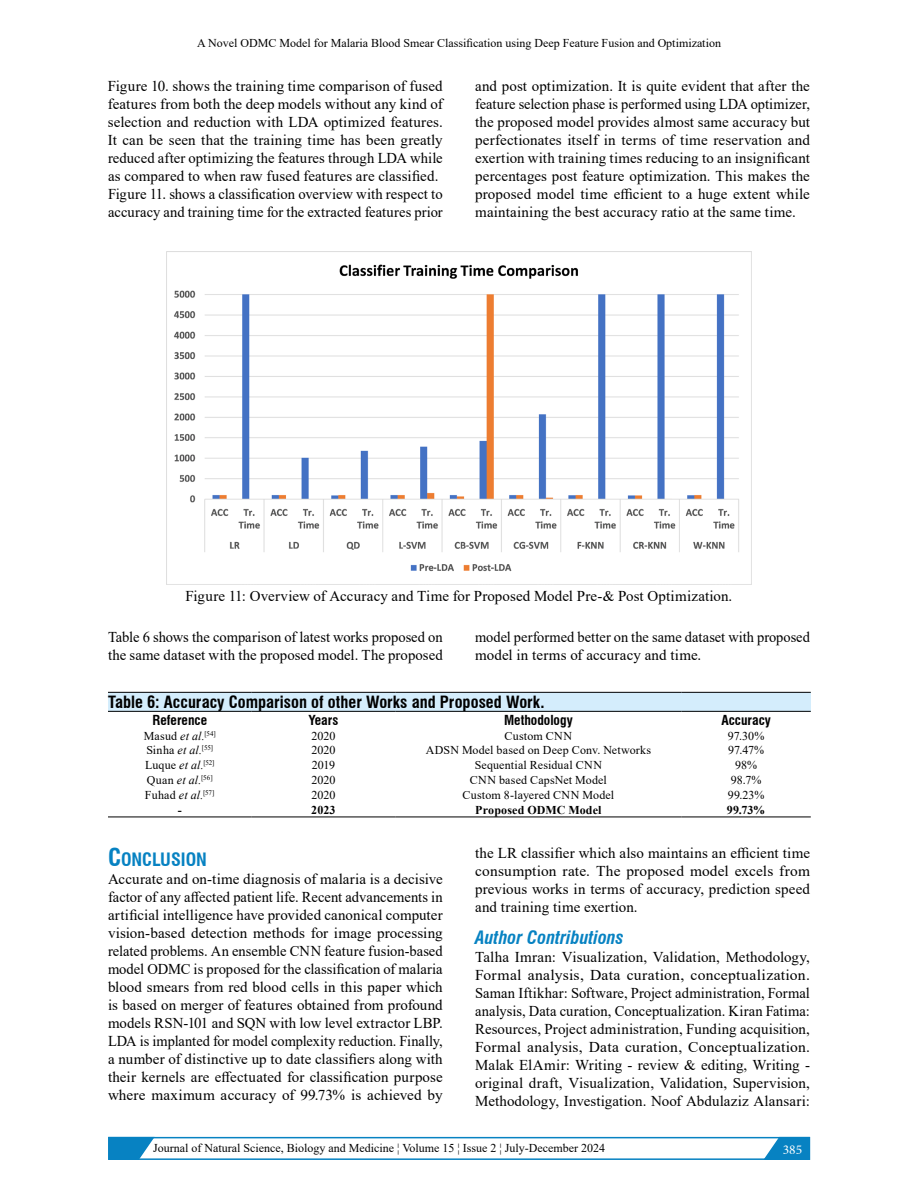
<style>
.page{position:relative;width:918px;height:1188px;background:#fff}
.page>*{position:absolute;margin:0;border:0;box-sizing:border-box;transform-origin:0 0}
.t1{font:italic 700 condensed 18px "Swiss 721 BT";color:#0782c2}
.t2{font:700 condensed 18px "Swiss 721 BT";color:#0782c2}
.t3{font:700 condensed 16.5px "Swiss 721 BT";letter-spacing:.005em;color:#000}
.t4{font:15px/18px "Times New Roman";letter-spacing:.005em;color:#000;text-align:justify}
.t5{font:15px/18px "Times New Roman";letter-spacing:.005em;color:#000;scale:.96 1}
.t6{font:700 condensed 13.5px "Swiss 721 BT";color:#000}
.t7{font:13.5px "Minion Pro";color:#fff}
.t8{font:12px "Times New Roman";color:#000}
.t9{font:700 12px "Times New Roman";letter-spacing:.01em;color:#000}
.t10{font:italic 12px "Times New Roman";color:#000}
.t11{font:12px "Times New Roman";letter-spacing:.02em;color:#000}
.s1{font-style:italic}
.s2{font-style:normal}
.s3{font-size:24px}
</style>
<div class="page">
<div style="left:108px;top:1137px;width:702px;height:23px;border:2px solid #0782c2"></div>
<svg style="left:108px;top:1136px;width:48px;height:24px"></svg>
<svg style="left:762px;top:1136px;width:49px;height:24px"></svg>
<div style="left:779px;top:1143px;width:28px;height:12px;background:#0782c2"></div>
<img style="left:166px;top:252px;width:586px;height:332px">
<div style="left:108px;top:692px;width:703px;height:19px;background:#d4edfc"></div>
<hr style="left:108px;top:692px;width:144px;height:1px;background:#000">
<hr style="left:252px;top:692px;width:143px;height:1px;background:#000">
<hr style="left:395px;top:692px;width:286px;height:1px;background:#000">
<hr style="left:681px;top:692px;width:130px;height:1px;background:#000">
<hr style="left:108px;top:711px;width:144px;height:1px;background:#000">
<hr style="left:252px;top:711px;width:143px;height:1px;background:#000">
<hr style="left:395px;top:711px;width:286px;height:1px;background:#000">
<hr style="left:681px;top:711px;width:130px;height:1px;background:#000">
<hr style="left:108px;top:817px;width:144px;height:1px;background:#000">
<hr style="left:252px;top:817px;width:143px;height:1px;background:#000">
<hr style="left:395px;top:817px;width:286px;height:1px;background:#000">
<hr style="left:681px;top:817px;width:130px;height:1px;background:#000">
<p class="t8" style="left:197px;top:35px;width:525px">A Novel ODMC Model for Malaria Blood Smear Classification using Deep Feature Fusion and Optimization</p>
<p class="t4" style="left:108px;top:77px;width:336px;text-align:left">Figure 10. shows the training time comparison of fused features from both the deep models without any kind of selection and reduction with LDA optimized features.<br>It can be seen that the training time has been greatly reduced after optimizing the features through LDA while as compared to when raw fused features are classified.<br>Figure 11. shows a classification overview with respect to accuracy and training time for the extracted features prior</p>
<p class="t4" style="left:475px;top:77px;width:336px">and post optimization. It is quite evident that after the feature selection phase is performed using LDA optimizer, the proposed model provides almost same accuracy but perfectionates itself in terms of time reservation and exertion with training times reducing to an insignificant percentages post feature optimization. This makes the proposed model time efficient to a huge extent while maintaining the best accuracy ratio at the same time.</p>
<p class="t4" style="left:186px;top:586px;width:548px">Figure 11: Overview of Accuracy and Time for Proposed Model Pre-&amp; Post Optimization.</p>
<p class="t4" style="left:108px;top:627px;width:336px">Table 6 shows the comparison of latest works proposed on the same dataset with the proposed model. The proposed</p>
<p class="t5" style="left:475px;top:627px;width:350px">model performed better on the same dataset with proposed model in terms of accuracy and time.</p>
<p class="t3" style="left:108px;top:692px;width:438px">Table 6: Accuracy Comparison of other Works and Proposed Work.</p>
<p class="t6" style="left:152px;top:712px;width:56px">Reference</p>
<p class="t6" style="left:309px;top:712px;width:31px">Years</p>
<p class="t6" style="left:504px;top:712px;width:70px">Methodology</p>
<p class="t6" style="left:721px;top:712px;width:51px">Accuracy</p>
<p class="t8" style="left:144px;top:727px;width:74px">Masud <span class="s1">et al.</span><sup>[54]</sup></p>
<p class="t8" style="left:311px;top:727px;width:26px">2020</p>
<p class="t11" style="left:505px;top:727px;width:69px">Custom CNN</p>
<p class="t8" style="left:728px;top:727px;width:38px">97.30%</p>
<p class="t8" style="left:146px;top:742px;width:68px">Sinha <span class="s1">et al.</span><sup>[55]</sup></p>
<p class="t8" style="left:311px;top:742px;width:26px">2020</p>
<p class="t8" style="left:426px;top:742px;width:227px">ADSN Model based on Deep Conv. Networks</p>
<p class="t8" style="left:728px;top:742px;width:37px">97.47%</p>
<p class="t8" style="left:145px;top:757px;width:71px">Luque <span class="s1">et al.</span><sup>[52]</sup></p>
<p class="t8" style="left:312px;top:757px;width:25px">2019</p>
<p class="t8" style="left:475px;top:757px;width:129px">Sequential Residual CNN</p>
<p class="t8" style="left:735px;top:757px;width:23px">98%</p>
<p class="t10" style="left:147px;top:772px;width:67px"><span class="s2">Quan</span> et al.<sup>[56]</sup></p>
<p class="t8" style="left:311px;top:772px;width:26px">2020</p>
<p class="t8" style="left:470px;top:772px;width:138px">CNN based CapsNet Model</p>
<p class="t8" style="left:731px;top:772px;width:32px">98.7%</p>
<p class="t8" style="left:145px;top:786px;width:71px">Fuhad <span class="s1">et al.</span><sup>[57]</sup></p>
<p class="t8" style="left:311px;top:786px;width:26px">2020</p>
<p class="t8" style="left:463px;top:786px;width:153px">Custom 8-layered CNN Model</p>
<p class="t8" style="left:728px;top:786px;width:38px">99.23%</p>
<p class="t9" style="left:178px;top:801px;width:5px">-</p>
<p class="t9" style="left:311px;top:801px;width:26px">2023</p>
<p class="t9" style="left:475px;top:801px;width:128px">Proposed ODMC Model</p>
<p class="t9" style="left:727px;top:801px;width:40px">99.73%</p>
<p class="t2" style="left:108px;top:849px;width:101px"><span class="s3">C</span>ONCLUSION</p>
<p class="t4" style="left:108px;top:870px;width:336px">Accurate and on-time diagnosis of malaria is a decisive factor of any affected patient life. Recent advancements in artificial intelligence have provided canonical computer vision-based detection methods for image processing related problems. An ensemble CNN feature fusion-based model ODMC is proposed for the classification of malaria blood smears from red blood cells in this paper which is based on merger of features obtained from profound models RSN-101 and SQN with low level extractor LBP.<br>LDA is implanted for model complexity reduction. Finally, a number of distinctive up to date classifiers along with their kernels are effectuated for classification purpose where maximum accuracy of 99.73% is achieved by</p>
<p class="t4" style="left:475px;top:844px;width:336px">the LR classifier which also maintains an efficient time consumption rate. The proposed model excels from previous works in terms of accuracy, prediction speed and training time exertion.</p>
<p class="t1" style="left:475px;top:926px;width:150px">Author Contributions</p>
<p class="t4" style="left:475px;top:947px;width:336px">Talha Imran: Visualization, Validation, Methodology, Formal analysis, Data curation, conceptualization.<br>Saman Iftikhar: Software, Project administration, Formal analysis, Data curation, Conceptualization. Kiran Fatima:<br>Resources, Project administration, Funding acquisition, Formal analysis, Data curation, Conceptualization.<br>Malak ElAmir: Writing - review &amp; editing, Writing - original draft, Visualization, Validation, Supervision, Methodology, Investigation. Noof Abdulaziz Alansari:</p>
<p class="t8" style="left:153px;top:1140px;width:454px">Journal of Natural Science, Biology and Medicine ¦ Volume 15 ¦ Issue 2 ¦ July-December 2024</p>
<p class="t7" style="left:783px;top:1141px;width:21px">385</p>
</div>
